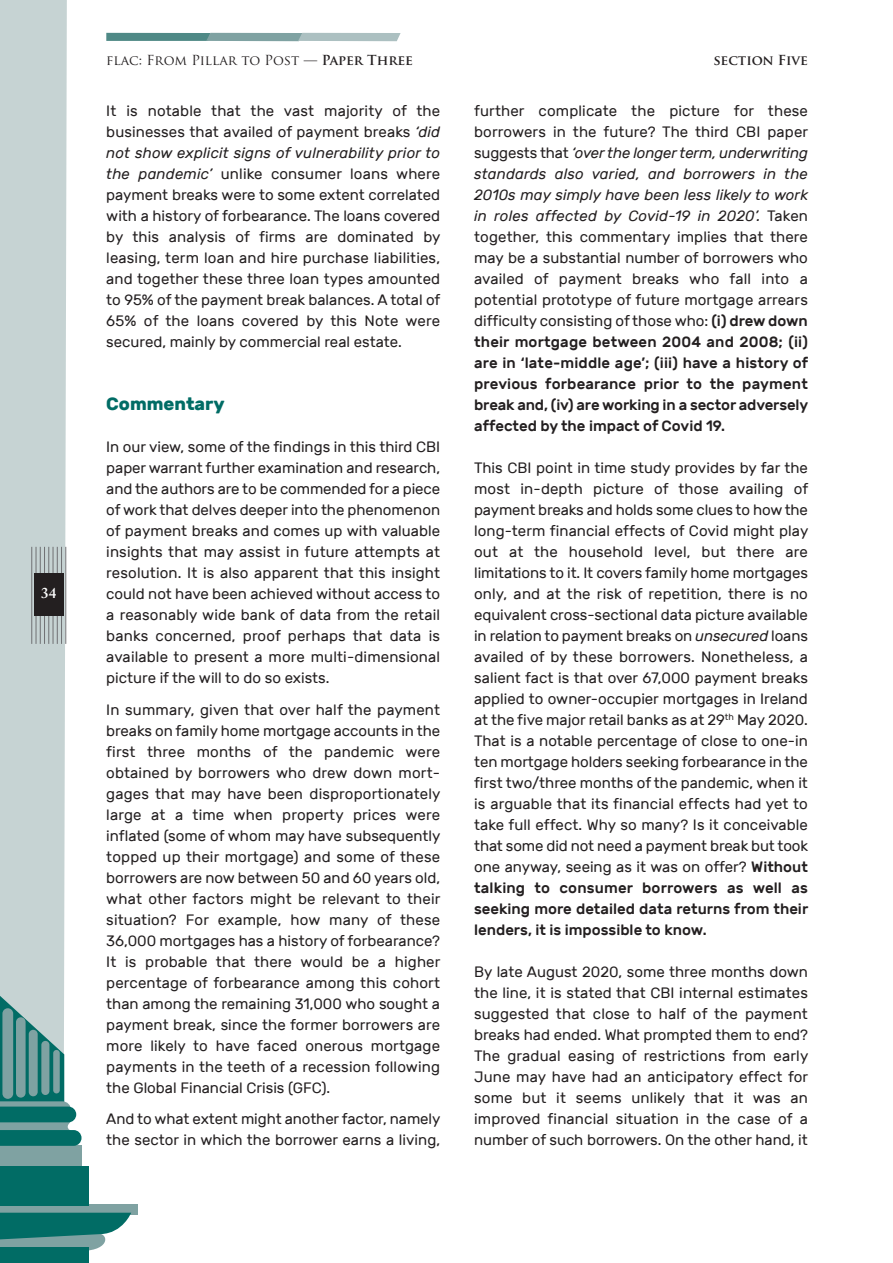
<style>
.page{position:relative;width:893px;height:1263px;background:#fff}
.page>*{position:absolute;margin:0;border:0;box-sizing:border-box;transform-origin:0 0}
.t1{font:700 18px "Rubik";color:#016c65}
.t2{font:15px/21px "Rubik";color:#231f20;text-align:justify}
.t3{font:600 15px "Adobe Caslon Pro";color:#fff}
.t4{font:13.5px "Trajan Pro";color:#231f20}
.t5{font:700 13.5px "Trajan Pro";color:#231f20}
.s1{font-weight:700}
.s2{font-style:italic}
.s3{font-weight:500}
</style>
<div class="page">
<div style="left:0;top:0;width:67px;height:976px;background:#c6d3d3"></div>
<hr style="left:31px;top:547px;width:1px;height:97px;background:#6f7073">
<hr style="left:36px;top:547px;width:1px;height:97px;background:#6f7073">
<hr style="left:40px;top:547px;width:1px;height:97px;background:#6f7073">
<hr style="left:44px;top:547px;width:1px;height:97px;background:#6f7073">
<hr style="left:48px;top:547px;width:1px;height:97px;background:#6f7073">
<hr style="left:53px;top:547px;width:1px;height:97px;background:#6f7073">
<hr style="left:57px;top:547px;width:1px;height:97px;background:#6f7073">
<hr style="left:61px;top:547px;width:1px;height:97px;background:#6f7073">
<hr style="left:65px;top:547px;width:1px;height:97px;background:#6f7073">
<div style="left:34px;top:574px;width:30px;height:42px;background:#231f20"></div>
<div style="left:0;top:1248px;width:89px;height:15px;background:#016c65"></div>
<div style="left:0;top:1145px;width:82px;height:21px;background:#7fa2a2"></div>
<svg style="left:0;top:1204px;width:137px;height:10px"></svg>
<svg style="left:0;top:1213px;width:131px;height:38px"></svg>
<svg style="left:0;top:976px;width:82px;height:170px"></svg>
<div style="left:0;top:1166px;width:89px;height:39px;background:#016c65"></div>
<div style="left:2px;top:1008px;width:11px;height:91px;background:#7fa2a2;border-radius:5px"></div>
<div style="left:16px;top:1017px;width:10px;height:80px;background:#7fa2a2;border-radius:5px"></div>
<div style="left:29px;top:1030px;width:9px;height:66px;background:#7fa2a2;border-radius:4px"></div>
<div style="left:41px;top:1041px;width:8px;height:54px;background:#7fa2a2;border-radius:4px"></div>
<div style="left:53px;top:1050px;width:7px;height:43px;background:#7fa2a2;border-radius:3px"></div>
<svg style="left:106px;top:33px;width:295px;height:8px;background:#7fa4a3"></svg>
<p class="t3" style="left:41px;top:584px;width:16px">34</p>
<p class="t4" style="left:106px;top:53px;width:308px">flac: From Pillar to Post — <span class="s1">Paper Three</span></p>
<p class="t5" style="left:714px;top:53px;width:96px">section Five</p>
<p class="t2" style="left:106px;top:100px;width:336px">It is notable that the vast majority of the businesses that availed of payment breaks <span class="s2">‘did not show explicit signs of vulnerability prior to the pandemic’</span> unlike consumer loans where payment breaks were to some extent correlated with a history of forbearance. The loans covered by this analysis of firms are dominated by leasing, term loan and hire purchase liabilities, and together these three loan types amounted to 95% of the payment break balances. A total of 65% of the loans covered by this Note were secured, mainly by commercial real estate.</p>
<p class="t1" style="left:106px;top:393px;width:120px">Commentary</p>
<p class="t2" style="left:106px;top:436px;width:335px">In our view, some of the findings in this third CBI paper warrant further examination and research, and the authors are to be commended for a piece of work that delves deeper into the phenomenon of payment breaks and comes up with valuable insights that may assist in future attempts at resolution. It is also apparent that this insight could not have been achieved without access to a reasonably wide bank of data from the retail banks concerned, proof perhaps that data is available to present a more multi-dimensional picture if the will to do so exists.</p>
<p class="t2" style="left:106px;top:699px;width:336px">In summary, given that over half the payment breaks on family home mortgage accounts in the first three months of the pandemic were obtained by borrowers who drew down mort - gages that may have been dispro portion ately large at a time when property prices were inflated (some of whom may have subsequently topped up their mortgage) and some of these borrowers are now between 50 and 60 years old, what other factors might be relevant to their situation? For example, how many of these 36,000 mortgages has a history of forbearance?<br>It is probable that there would be a higher percentage of forbearance among this cohort than among the remaining 31,000 who sought a payment break, since the former borrowers are more likely to have faced onerous mortgage payments in the teeth of a recession following the Global Financial Crisis (GFC).</p>
<p class="t2" style="left:106px;top:1108px;width:336px">And to what extent might another factor, namely the sector in which the borrower earns a living,</p>
<p class="t2" style="left:474px;top:100px;width:336px">further complicate the picture for these borrowers in the future? The third CBI paper suggests that <span class="s2">‘over the longer term, underwriting standards also varied, and borrowers in the 2010s may simply have been less likely to work in roles affected by Covid-19 in 2020’.</span> Taken together, this commentary implies that there may be a substantial number of borrowers who availed of payment breaks who fall into a potential prototype of future mortgage arrears difficulty consisting of those who: <span class="s3">(i) drew down their mortgage between 2004 and 2008; (ii) are in ‘late-middle age’; (iii) have a history of previous forbearance prior to the payment break and, (iv) are working in a sector adversely affected by the impact of Covid 19.</span></p>
<p class="t2" style="left:474px;top:457px;width:336px">This CBI point in time study provides by far the most in-depth picture of those availing of payment breaks and holds some clues to how the long-term financial effects of Covid might play out at the household level, but there are limitations to it. It covers family home mortgages only, and at the risk of repetition, there is no equivalent cross-sectional data picture available in relation to payment breaks on <span class="s2">unsecured</span> loans availed of by these borrowers. Nonetheless, a salient fact is that over 67,000 payment breaks applied to owner-occupier mortgages in Ireland at the five major retail banks as at 29<sup>th</sup> May 2020.<br>That is a notable percentage of close to one-in ten mortgage holders seeking forbearance in the first two/three months of the pandemic, when it is arguable that its financial effects had yet to take full effect. Why so many? Is it conceivable that some did not need a payment break but took one anyway, seeing as it was on offer? <span class="s3">Without talking to consumer borrowers as well as seeking more detailed data returns from their lenders, it is impossible to know.</span></p>
<p class="t2" style="left:474px;top:961px;width:336px">By late August 2020, some three months down the line, it is stated that CBI internal estimates suggested that close to half of the payment breaks had ended. What prompted them to end?<br>The gradual easing of restrictions from early June may have had an anticipatory effect for some but it seems unlikely that it was an improved financial situation in the case of a number of such borrowers. On the other hand, it</p>
</div>
